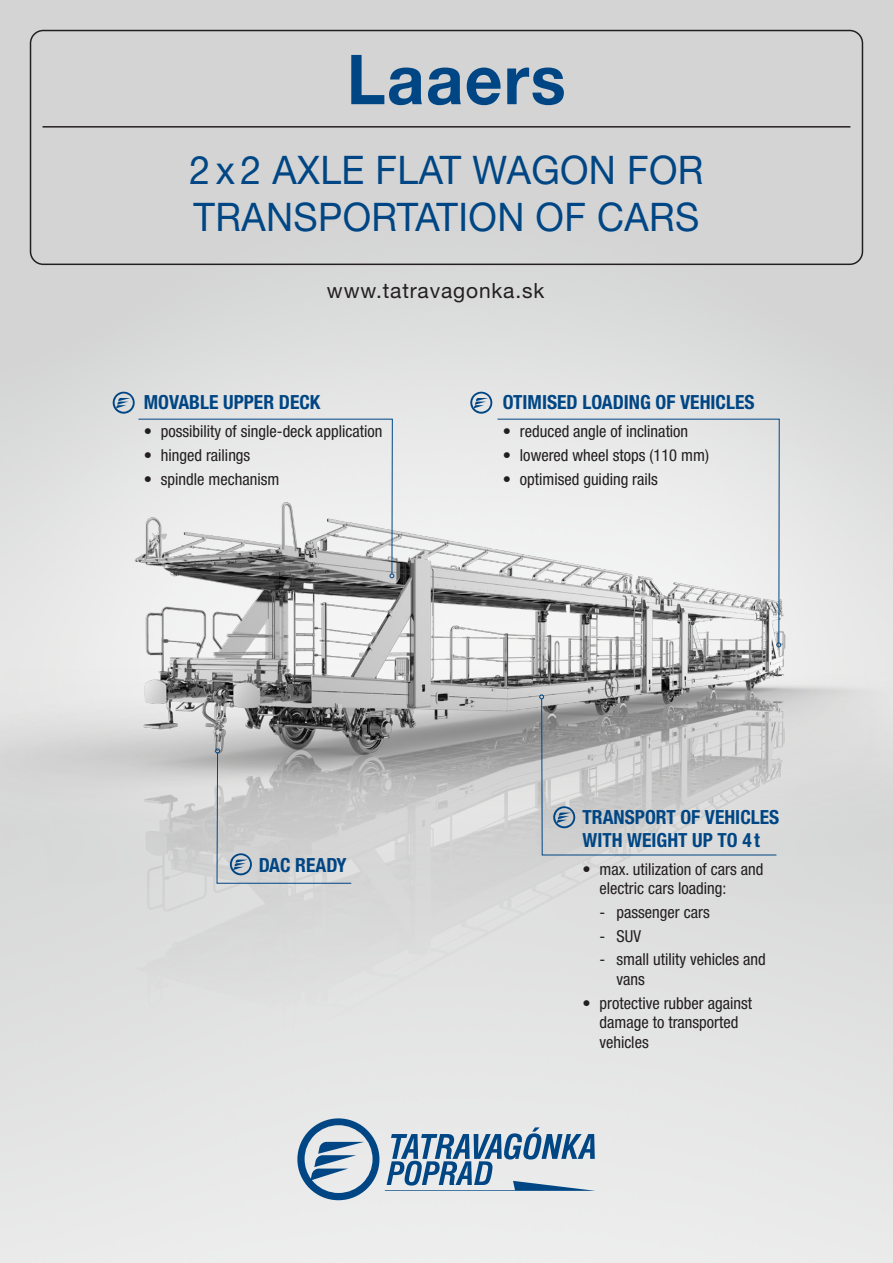
<style>
.page{position:relative;width:893px;height:1263px;background:#fff}
.page>*{position:absolute;margin:0;border:0;box-sizing:border-box;transform-origin:0 0}
.napis_2{font:700 69px "Helvetica Neue LT Pro";letter-spacing:.02em;color:#004684;scale:.95 1}
.napis_1{font:39.45px/47.2px "Helvetica Neue LT Pro";letter-spacing:.01em;color:#004684;scale:.95 1}
.t1{font:21px "Helvetica Neue LT Pro";letter-spacing:.04em;color:#231f20}
.popisky_render_hlavny{font:700 condensed 19.5px/22.5px "Helvetica Neue LT Pro";color:#004684}
.t2{font:condensed 16.5px/19.5px "Helvetica Neue LT Pro";color:#231f20}
</style>
<div class="page">
<img style="left:0;top:0;width:893px;height:1263px">
<img style="left:0;top:396px;width:893px;height:687px">
<div style="left:30px;top:30px;width:833px;height:235px;border:2px solid #231f20;border-radius:13px"></div>
<hr style="left:43px;top:126px;width:807px;height:2px;background:#231f20">
<svg style="left:496px;top:418px;width:284px;height:226px"></svg>
<svg style="left:776px;top:642px;width:5px;height:5px"></svg>
<svg style="left:297px;top:1118px;width:299px;height:82px;background:#a7bbcd"></svg>
<svg style="left:113px;top:392px;width:281px;height:186px;background:#d8d9da"></svg>
<svg style="left:470px;top:392px;width:22px;height:22px"></svg>
<svg style="left:539px;top:694px;width:238px;height:162px;background:#bfc0c1"></svg>
<svg style="left:215px;top:748px;width:137px;height:136px;background:#c0c2c3"></svg>
<p class="napis_2" style="left:347px;top:37px;width:232px">Laaers</p>
<p class="napis_1" style="left:189px;top:146px;width:543px">2 x 2 AXLE FLAT WAGON FOR<br>TRANSPORTATION OF CARS</p>
<p class="t1" style="left:327px;top:277px;width:219px">www.tatravagonka.sk</p>
<p class="popisky_render_hlavny" style="left:144px;top:391px;width:178px">MOVABLE UPPER DECK</p>
<p class="t2" style="left:144px;top:422px;width:240px">• possibility of single-deck application</p>
<p class="t2" style="left:144px;top:445px;width:108px">• hinged railings</p>
<p class="t2" style="left:144px;top:469px;width:137px">• spindle mechanism</p>
<p class="popisky_render_hlavny" style="left:503px;top:391px;width:253px">OTIMISED LOADING OF VEHICLES</p>
<p class="t2" style="left:503px;top:422px;width:187px">• reduced angle of inclination</p>
<p class="t2" style="left:503px;top:445px;width:208px">• lowered wheel stops (110 mm)</p>
<p class="t2" style="left:503px;top:469px;width:157px">• optimised guiding rails</p>
<p class="popisky_render_hlavny" style="left:259px;top:853px;width:89px">DAC READY</p>
<p class="popisky_render_hlavny" style="left:583px;top:806px;width:198px">TRANSPORT OF VEHICLES<br>WITH WEIGHT UP TO 4 t</p>
<p class="t2" style="left:600px;top:859px;width:165px;text-indent:-17px">• max. utilization of cars and electric cars loading:</p>
<p class="t2" style="left:600px;top:902px;width:112px">- passenger cars</p>
<p class="t2" style="left:600px;top:926px;width:43px">- SUV</p>
<p class="t2" style="left:617px;top:949px;width:151px;text-indent:-17px">- small utility vehicles and vans</p>
<p class="t2" style="left:600px;top:993px;width:154px;text-indent:-17px">• protective rubber against damage to transported vehicles</p>
</div>
